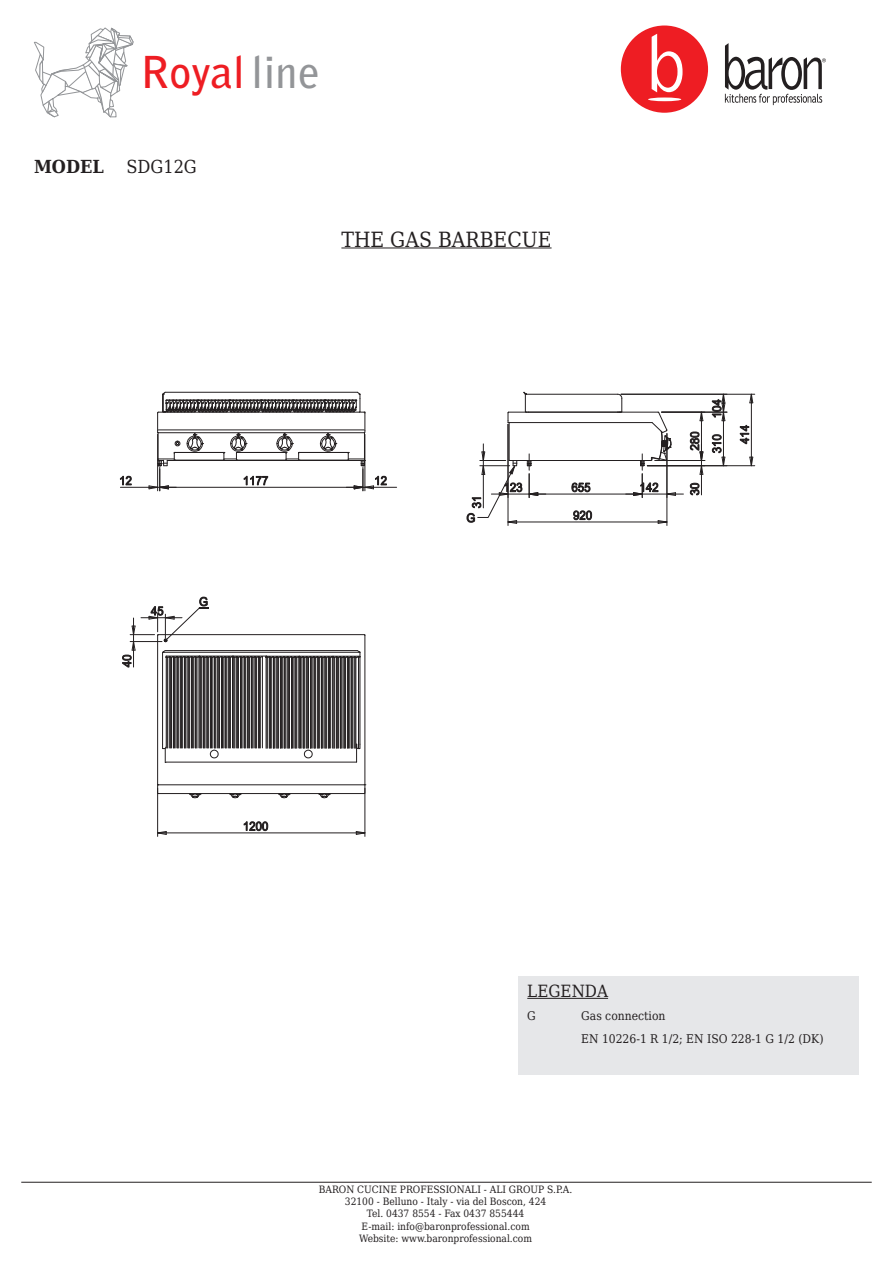
<style>
.page{position:relative;width:893px;height:1263px;background:#fff}
.page>*{position:absolute;margin:0;border:0;box-sizing:border-box;transform-origin:0 0}
.t1{font:700 43.8px "Bell Gothic Std";color:#ee1d23}
.t2{font:21px "DejaVu Serif Condensed";color:#231f20}
.t3{font:18px "DejaVu Serif Condensed";color:#231f20}
.t4{font:700 18px "DejaVu Serif Condensed";color:#231f20}
.t5{font:16.8px "DejaVu Serif Condensed";color:#231f20}
.t6{font:12px "DejaVu Serif Condensed";color:#231f20}
.t7{font:10.2px/12.1px "DejaVu Serif Condensed";color:#231f20;text-align:center}
.s1{color:#939598}
</style>
<div class="page">
<div style="left:621px;top:26px;width:87px;height:87px;background:#ee1d23;border-radius:50%"></div>
<svg style="left:648px;top:34px;width:34px;height:67px"></svg>
<svg style="left:725px;top:43px;width:101px;height:62px"></svg>
<hr style="left:21px;top:1182px;width:851px;height:1px;background:#231f20">
<hr style="left:120px;top:487px;width:38px;height:1px;background:#231f20">
<svg style="left:120px;top:476px;width:11px;height:9px"></svg>
<hr style="left:363px;top:487px;width:34px;height:1px;background:#231f20">
<hr style="left:642px;top:494px;width:41px;height:1px;background:#231f20">
<svg style="left:700px;top:411px;width:3px;height:10px"></svg>
<hr style="left:655px;top:460px;width:50px;height:1px;background:#231f20">
<hr style="left:701px;top:412px;width:1px;height:48px;background:#231f20">
<svg style="left:690px;top:432px;width:13px;height:63px"></svg>
<svg style="left:749px;top:457px;width:4px;height:10px"></svg>
<svg style="left:749px;top:393px;width:4px;height:11px"></svg>
<hr style="left:647px;top:465px;width:108px;height:1px;background:#231f20">
<hr style="left:621px;top:394px;width:134px;height:1px;background:#231f20">
<hr style="left:751px;top:394px;width:1px;height:72px;background:#231f20">
<svg style="left:740px;top:425px;width:9px;height:19px"></svg>
<hr style="left:508px;top:424px;width:1px;height:101px;background:#231f20">
<hr style="left:667px;top:434px;width:1px;height:91px;background:#231f20">
<svg style="left:712px;top:393px;width:13px;height:28px"></svg>
<hr style="left:662px;top:412px;width:65px;height:1px;background:#231f20">
<hr style="left:723px;top:412px;width:1px;height:54px;background:#231f20">
<svg style="left:712px;top:435px;width:13px;height:32px"></svg>
<svg style="left:467px;top:392px;width:209px;height:132px"></svg>
<svg style="left:158px;top:831px;width:9px;height:4px"></svg>
<svg style="left:356px;top:831px;width:9px;height:4px"></svg>
<hr style="left:157px;top:788px;width:1px;height:48px;background:#231f20">
<hr style="left:365px;top:788px;width:1px;height:48px;background:#231f20">
<hr style="left:158px;top:833px;width:207px;height:1px;background:#231f20">
<svg style="left:244px;top:822px;width:24px;height:9px"></svg>
<svg style="left:149px;top:392px;width:238px;height:99px"></svg>
<svg style="left:122px;top:597px;width:244px;height:201px"></svg>
<div style="left:519px;top:976px;width:340px;height:98px;background:#e6e7e9"></div>
<hr style="left:527px;top:998px;width:81px;height:1px;background:#231f20">
<hr style="left:341px;top:247px;width:211px;height:1px;background:#231f20">
<svg style="left:34px;top:27px;width:100px;height:91px"></svg>
<p class="t1" style="left:140px;top:46px;width:181px">Royal <span class="s1">line</span></p>
<p class="t4" style="left:34px;top:151px;width:71px">MODEL</p>
<p class="t3" style="left:126px;top:151px;width:72px">SDG12G</p>
<p class="t2" style="left:341px;top:221px;width:212px">THE GAS BARBECUE</p>
<p class="t5" style="left:527px;top:976px;width:82px">LEGENDA</p>
<p class="t6" style="left:527px;top:1005px;width:10px">G</p>
<p class="t6" style="left:581px;top:1005px;width:86px">Gas connection</p>
<p class="t6" style="left:581px;top:1028px;width:244px">EN 10226-1 R 1/2; EN ISO 228-1 G 1/2 (DK)</p>
<p class="t7" style="left:319px;top:1182px;width:255px">BARON CUCINE PROFESSIONALI - ALI GROUP S.P.A.<br>32100 - Belluno - Italy - via del Boscon, 424<br>Tel. 0437 8554 - Fax 0437 855444<br>E-mail: info@baronprofessional.com<br>Website: www.baronprofessional.com</p>
</div>
